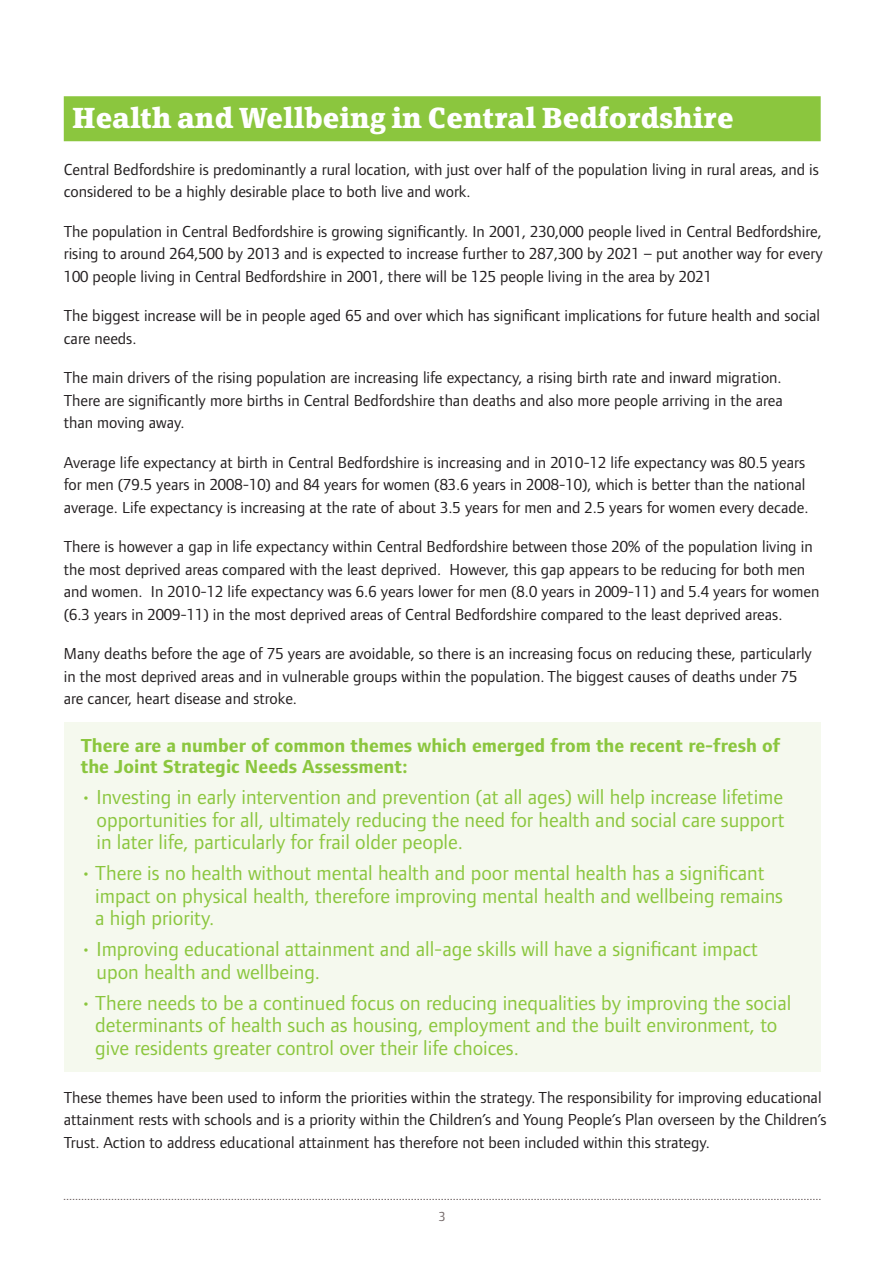
<style>
.page{position:relative;width:893px;height:1263px;background:#fff}
.page>*{position:absolute;margin:0;border:0;box-sizing:border-box;transform-origin:0 0}
.t1{font:700 28.5px "Page Serif";color:#fff}
.t2{font:21px/22.5px "Foundry Form Sans";color:#8bc63e}
.t3{font:700 19.5px/21px "Foundry Form Sans";color:#8bc63e}
.t4{font:16.5px/22.5px "Foundry Form Sans";color:#231f20}
.t5{font:13.5px "Foundry Form Sans";color:#736868}
</style>
<div class="page">
<svg style="left:64px;top:1199px;width:757px;height:1px"></svg>
<div style="left:64px;top:722px;width:757px;height:349px;background:#f5f9ee"></div>
<div style="left:64px;top:96px;width:757px;height:45px;background:#8bc63e"></div>
<h1 class="t1" style="left:72px;top:101px;width:663px">Health and Wellbeing in Central Bedfordshire</h1>
<p class="t4" style="left:64px;top:158px;width:757px">Central Bedfordshire is predominantly a rural location, with just over half of the population living in rural areas, and is considered to be a highly desirable place to both live and work.</p>
<p class="t4" style="left:64px;top:220px;width:760px;text-align:justify">The population in Central Bedfordshire is growing significantly. In 2001, 230,000 people lived in Central Bedfordshire, rising to around 264,500 by 2013 and is expected to increase further to 287,300 by 2021 – put another way for every 100 people living in Central Bedfordshire in 2001, there will be 125 people living in the area by 2021</p>
<p class="t4" style="left:64px;top:304px;width:758px">The biggest increase will be in people aged 65 and over which has significant implications for future health and social care needs.</p>
<p class="t4" style="left:64px;top:366px;width:720px;text-align:justify">The main drivers of the rising population are increasing life expectancy, a rising birth rate and inward migration.<br>There are significantly more births in Central Bedfordshire than deaths and also more people arriving in the area than moving away.</p>
<p class="t4" style="left:64px;top:451px;width:746px">Average life expectancy at birth in Central Bedfordshire is increasing and in 2010-12 life expectancy was 80.5 years for men (79.5 years in 2008-10) and 84 years for women (83.6 years in 2008-10), which is better than the national average. Life expectancy is increasing at the rate of about 3.5 years for men and 2.5 years for women every decade.</p>
<p class="t4" style="left:64px;top:535px;width:757px">There is however a gap in life expectancy within Central Bedfordshire between those 20% of the population living in the most deprived areas compared with the least deprived. However, this gap appears to be reducing for both men and women. In 2010-12 life expectancy was 6.6 years lower for men (8.0 years in 2009-11) and 5.4 years for women (6.3 years in 2009-11) in the most deprived areas of Central Bedfordshire compared to the least deprived areas.</p>
<p class="t4" style="left:64px;top:642px;width:750px">Many deaths before the age of 75 years are avoidable, so there is an increasing focus on reducing these, particularly in the most deprived areas and in vulnerable groups within the population. The biggest causes of deaths under 75 are cancer, heart disease and stroke.</p>
<p class="t3" style="left:81px;top:735px;width:701px">There are a number of common themes which emerged from the recent re-fresh of the Joint Strategic Needs Assessment:</p>
<p class="t2" style="left:97px;top:786px;width:689px;text-align:justify;text-indent:-16px">• Investing in early intervention and prevention (at all ages) will help increase lifetime opportunities for all, ultimately reducing the need for health and social care support in later life, particularly for frail older people.</p>
<p class="t2" style="left:95px;top:862px;width:689px;text-indent:-14px">• There is no health without mental health and poor mental health has a significant impact on physical health, therefore improving mental health and wellbeing remains a high priority.</p>
<p class="t2" style="left:97px;top:938px;width:663px;text-indent:-16px">• Improving educational attainment and all-age skills will have a significant impact upon health and wellbeing.</p>
<p class="t2" style="left:95px;top:991px;width:698px;text-indent:-14px">• There needs to be a continued focus on reducing inequalities by improving the social determinants of health such as housing, employment and the built environment, to give residents greater control over their life choices.</p>
<p class="t4" style="left:64px;top:1086px;width:764px">These themes have been used to inform the priorities within the strategy. The responsibility for improving educational attainment rests with schools and is a priority within the Children’s and Young People’s Plan overseen by the Children’s<br>Trust. Action to address educational attainment has therefore not been included within this strategy.</p>
<p class="t5" style="left:439px;top:1209px;width:8px">3</p>
</div>
